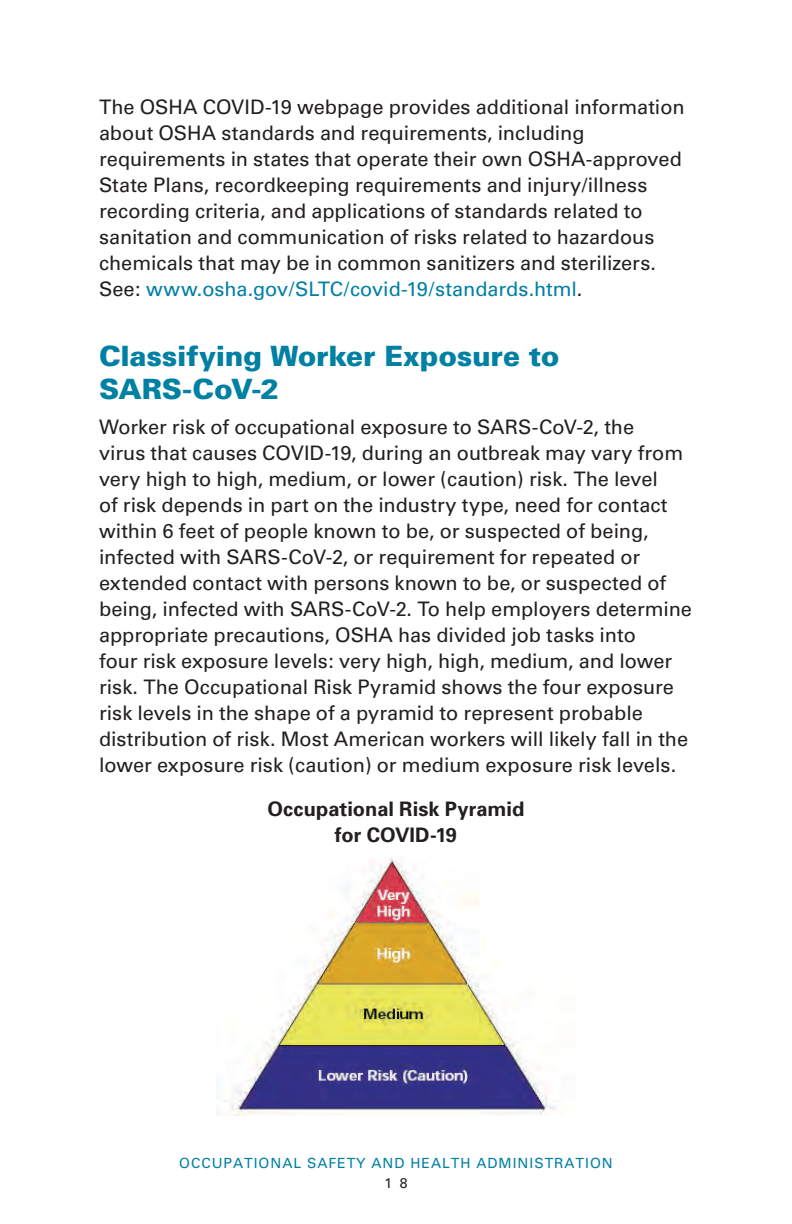
<style>
.page{position:relative;width:792px;height:1224px;background:#fff}
.page>*{position:absolute;margin:0;border:0;box-sizing:border-box;transform-origin:0 0}
.t1{font:900 28px/33.6px "Univers";letter-spacing:-.01em;color:#0080a3}
.Bodytext{font:20px/26px "Univers";letter-spacing:-.005em;color:#231f20}
.Bodytext-2{font:700 20px/26px "Univers";letter-spacing:.005em;color:#231f20;text-align:center}
.t2{font:14px "Univers";letter-spacing:.07em;color:#0080a3}
.t3{font:14px "Univers";color:#231f20}
.s1{color:#0080a3}
</style>
<div class="page">
<img style="left:216px;top:858px;width:341px;height:257px">
<p class="Bodytext" style="left:99px;top:94px;width:587px">The OSHA COVID-19 webpage provides additional information about OSHA standards and requirements, including requirements in states that operate their own OSHA-approved State Plans, recordkeeping requirements and injury/illness recording criteria, and applications of standards related to sanitation and communication of risks related to hazardous chemicals that may be in common sanitizers and sterilizers.<br>See: <span class="s1">www.osha.gov/SLTC/covid-19/standards.html</span>.</p>
<h1 class="t1" style="left:99px;top:338px;width:462px">Classifying Worker Exposure to<br>SARS‑CoV-2</h1>
<p class="Bodytext" style="left:99px;top:414px;width:595px">Worker risk of occupational exposure to SARS-CoV-2, the<br>virus that causes COVID-19, during an outbreak may vary from very high to high, medium, or lower (caution) risk. The level<br>of risk depends in part on the industry type, need for contact within 6 feet of people known to be, or suspected of being, infected with SARS-CoV-2, or requirement for repeated or extended contact with persons known to be, or suspected of being, infected with SARS-CoV-2. To help employers determine appropriate precautions, OSHA has divided job tasks into<br>four risk exposure levels: very high, high, medium, and lower risk. The Occupational Risk Pyramid shows the four exposure risk levels in the shape of a pyramid to represent probable distribution of risk. Most American workers will likely fall in the lower exposure risk (caution) or medium exposure risk levels.</p>
<p class="Bodytext-2" style="left:268px;top:795px;width:258px">Occupational Risk Pyramid for COVID-19</p>
<p class="t2" style="left:179px;top:1154px;width:435px">OCCUPATIONAL SAFETY AND HEALTH ADMINISTRATION</p>
<p class="t3" style="left:384px;top:1175px;width:25px">1 8</p>
</div>
